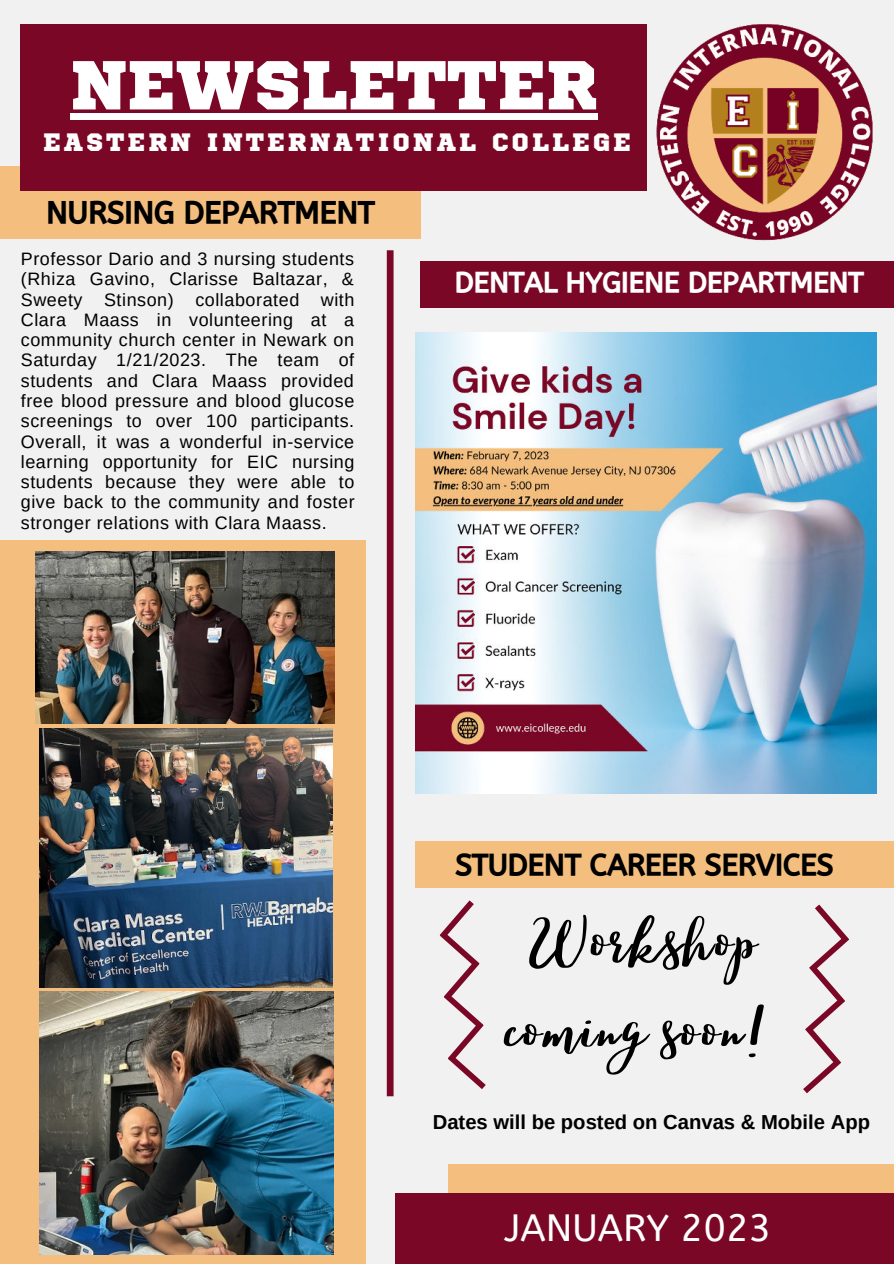
<style>
.page{position:relative;width:894px;height:1264px;background:#fff}
.page>*{position:absolute;margin:0;border:0;box-sizing:border-box;transform-origin:0 0}
.t1{font:77.1px/89.6px "Lucky Dip Caitlin";letter-spacing:.03em;color:#000;text-align:center}
.t2{font:69px "Sports World";color:#fff}
.t3{font:37.8px "A Bee Zee";color:#fff}
.t4{font:30.45px "CA Generated";color:#000}
.t5{font:29.4px "CA Generated";color:#000}
.t6{font:27.9px "CA Generated";color:#fff}
.t7{font:25.05px "Sports World";letter-spacing:.125em;color:#fff}
.t8{font:700 20.25px "Arimo";color:#000}
.t9{font:18px/20.2px "Arimo";letter-spacing:.03em;color:#000;text-align:justify}
</style>
<div class="page">
<div style="left:0;top:0;width:893px;height:1263px;background:#f2f1f1"></div>
<div style="left:0;top:540px;width:365px;height:723px;background:#f4bf7e"></div>
<div style="left:386px;top:250px;width:7px;height:846px;background:#790725"></div>
<div style="left:0;top:167px;width:420px;height:71px;background:#f4bf7e"></div>
<div style="left:21px;top:25px;width:625px;height:166px;background:#790725"></div>
<div style="left:420px;top:261px;width:473px;height:47px;background:#790725"></div>
<img style="left:656px;top:25px;width:217px;height:216px">
<div style="left:448px;top:1164px;width:445px;height:95px;background:#f4bf7e"></div>
<div style="left:395px;top:1193px;width:498px;height:70px;background:#790725"></div>
<div style="left:415px;top:841px;width:478px;height:46px;background:#f4bf7e"></div>
<svg style="left:439px;top:900px;width:46px;height:189px"></svg>
<svg style="left:803px;top:904px;width:46px;height:189px"></svg>
<img style="left:39px;top:728px;width:293px;height:259px">
<img style="left:36px;top:552px;width:298px;height:171px">
<img style="left:39px;top:991px;width:294px;height:262px">
<img style="left:415px;top:332px;width:461px;height:461px">
<div style="left:70px;top:114px;width:527px;height:6px;background:#fff"></div>
<h2 class="t2" style="left:70px;top:29px;width:528px">NEWSLETTER</h2>
<h3 class="t7" style="left:43px;top:122px;width:589px">EASTERN INTERNATIONAL COLLEGE</h3>
<h3 class="t4" style="left:47px;top:195px;width:329px">NURSING DEPARTMENT</h3>
<p class="t9" style="left:21px;top:249px;width:335px">Professor Dario and 3 nursing students (Rhiza Gavino, Clarisse Baltazar, &amp; Sweety Stinson) collaborated with Clara Maass in volunteering at a community church center in Newark on Saturday 1/21/2023. The team of students and Clara Maass provided free blood pressure and blood glucose screenings to over 100 participants.<br>Overall, it was a wonderful in-service learning opportunity for EIC nursing students because they were able to give back to the community and foster stronger relations with Clara Maass.</p>
<h3 class="t6" style="left:454px;top:266px;width:410px">DENTAL HYGIENE DEPARTMENT</h3>
<h3 class="t5" style="left:455px;top:847px;width:380px">STUDENT CAREER SERVICES</h3>
<h1 class="t1" style="left:504px;top:899px;width:264px">Workshop coming soon!</h1>
<p class="t8" style="left:432px;top:1108px;width:438px">Dates will be posted on Canvas &amp; Mobile App</p>
<h3 class="t3" style="left:504px;top:1205px;width:269px">JANUARY 2023</h3>
</div>
